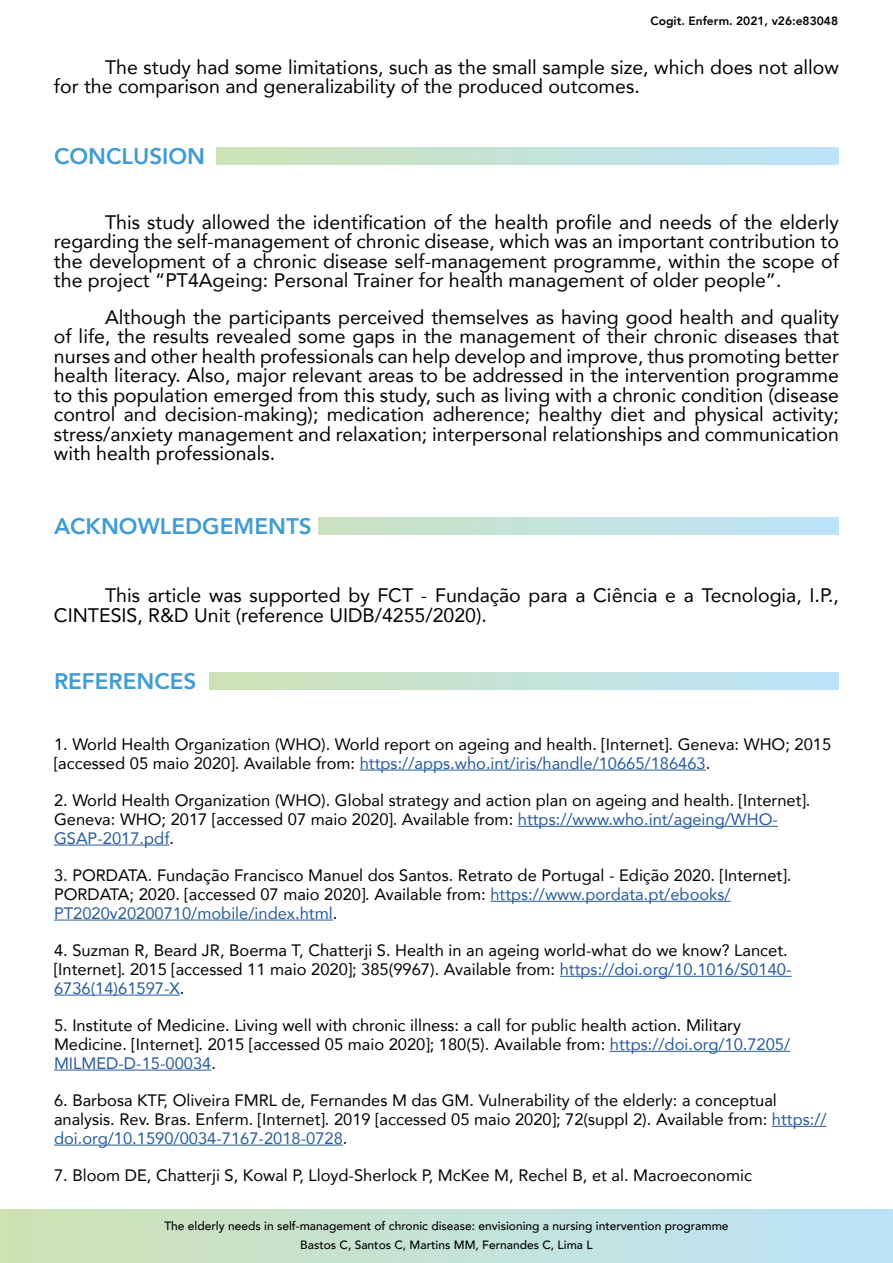
<style>
.page{position:relative;width:893px;height:1263px;background:#fff}
.page>*{position:absolute;margin:0;border:0;box-sizing:border-box;transform-origin:0 0}
.t1{font:800 22.5px "Avenir";color:#409cd4}
.t2{font:19.5px/19.5px "Avenir";color:#000}
.t3{font:16.5px/18.8px "Avenir";color:#000}
.t4{font:500 12px/18.6px "Avenir";color:#000;text-align:center}
.t5{font:800 12px "Avenir";color:#000}
.s1{color:#275b9b}
</style>
<div class="page">
<div style="left:210px;top:673px;width:629px;height:16px;background:linear-gradient(to right,#cee2b4,#bae3fb)"></div>
<svg style="left:0;top:1209px;width:893px;height:54px;background:#c4e2d6"></svg>
<div style="left:217px;top:148px;width:622px;height:16px;background:linear-gradient(to right,#cde2b5,#bae3fb)"></div>
<div style="left:319px;top:518px;width:520px;height:16px;background:linear-gradient(to right,#cbe2c1,#bae3fa)"></div>
<hr style="left:360px;top:770px;width:346px;height:1px;background:#275b9b">
<hr style="left:518px;top:826px;width:260px;height:1px;background:#275b9b">
<hr style="left:54px;top:845px;width:116px;height:1px;background:#275b9b">
<hr style="left:490px;top:901px;width:241px;height:1px;background:#275b9b">
<hr style="left:54px;top:920px;width:279px;height:1px;background:#275b9b">
<hr style="left:560px;top:976px;width:231px;height:1px;background:#275b9b">
<hr style="left:54px;top:995px;width:126px;height:1px;background:#275b9b">
<hr style="left:610px;top:1051px;width:180px;height:1px;background:#275b9b">
<hr style="left:54px;top:1070px;width:157px;height:1px;background:#275b9b">
<hr style="left:772px;top:1126px;width:55px;height:1px;background:#275b9b">
<hr style="left:54px;top:1145px;width:289px;height:1px;background:#275b9b">
<p class="t5" style="left:650px;top:12px;width:189px">Cogit. Enferm. 2021, v26:e83048</p>
<p class="t2" style="left:54px;top:56px;width:786px;text-indent:51px">The study had some limitations, such as the small sample size, which does not allow for the comparison and generalizability of the produced outcomes.</p>
<h1 class="t1" style="left:54px;top:139px;width:153px">CONCLUSION</h1>
<p class="t2" style="left:54px;top:212px;width:786px;text-align:justify;text-indent:51px">This study allowed the identification of the health profile and needs of the elderly regarding the self-management of chronic disease, which was an important contribution to the development of a chronic disease self-management programme, within the scope of the project “PT4Ageing: Personal Trainer for health management of older people”.</p>
<p class="t2" style="left:54px;top:307px;width:786px;text-align:justify;text-indent:51px">Although the participants perceived themselves as having good health and quality of life, the results revealed some gaps in the management of their chronic diseases that nurses and other health professionals can help develop and improve, thus promoting better health literacy. Also, major relevant areas to be addressed in the intervention programme to this population emerged from this study, such as living with a chronic condition (disease control and decision-making); medication adherence; healthy diet and physical activity; stress/anxiety management and relaxation; interpersonal relationships and communication with health professionals.</p>
<h1 class="t1" style="left:54px;top:509px;width:259px">ACKNOWLEDGEMENTS</h1>
<p class="t2" style="left:54px;top:585px;width:786px;text-indent:51px">This article was supported by FCT - Fundação para a Ciência e a Tecnologia, I.P.,<br>CINTESIS, R&amp;D Unit (reference UIDB/4255/2020).</p>
<h1 class="t1" style="left:54px;top:664px;width:144px">REFERENCES</h1>
<p class="t3" style="left:54px;top:734px;width:779px">1. World Health Organization (WHO). World report on ageing and health. [Internet]. Geneva: WHO; 2015 [accessed 05 maio 2020]. Available from: <span class="s1">https://apps.who.int/iris/handle/10665/186463</span>.</p>
<p class="t3" style="left:54px;top:791px;width:758px">2. World Health Organization (WHO). Global strategy and action plan on ageing and health. [Internet].<br>Geneva: WHO; 2017 [accessed 07 maio 2020]. Available from: <span class="s1">https://www.who.int/ageing/WHO-<br>GSAP-2017.pdf</span>.</p>
<p class="t3" style="left:54px;top:866px;width:739px">3. PORDATA. Fundação Francisco Manuel dos Santos. Retrato de Portugal - Edição 2020. [Internet].<br>PORDATA; 2020. [accessed 07 maio 2020]. Available from: <span class="s1">https://www.pordata.pt/ebooks/<br>PT2020v20200710/mobile/index.html</span>.</p>
<p class="t3" style="left:54px;top:941px;width:739px">4. Suzman R, Beard JR, Boerma T, Chatterji S. Health in an ageing world-what do we know? Lancet. [Internet]. 2015 [accessed 11 maio 2020]; 385(9967). Available from: <span class="s1">https://doi.org/10.1016/S0140-<br>6736(14)61597-X</span>.</p>
<p class="t3" style="left:54px;top:1016px;width:738px">5. Institute of Medicine. Living well with chronic illness: a call for public health action. Military<br>Medicine. [Internet]. 2015 [accessed 05 maio 2020]; 180(5). Available from: <span class="s1">https://doi.org/10.7205/<br>MILMED-D-15-00034</span>.</p>
<p class="t3" style="left:54px;top:1091px;width:774px">6. Barbosa KTF, Oliveira FMRL de, Fernandes M das GM. Vulnerability of the elderly: a conceptual analysis. Rev. Bras. Enferm. [Internet]. 2019 [accessed 05 maio 2020]; 72(suppl 2). Available from: <span class="s1">https:// doi.org/10.1590/0034-7167-2018-0728</span>.</p>
<p class="t3" style="left:54px;top:1166px;width:699px">7. Bloom DE, Chatterji S, Kowal P, Lloyd-Sherlock P, McKee M, Rechel B, et al. Macroeconomic</p>
<p class="t4" style="left:164px;top:1216px;width:566px">The elderly needs in self-management of chronic disease: envisioning a nursing intervention programme<br>Bastos C, Santos C, Martins MM, Fernandes C, Lima L</p>
</div>
